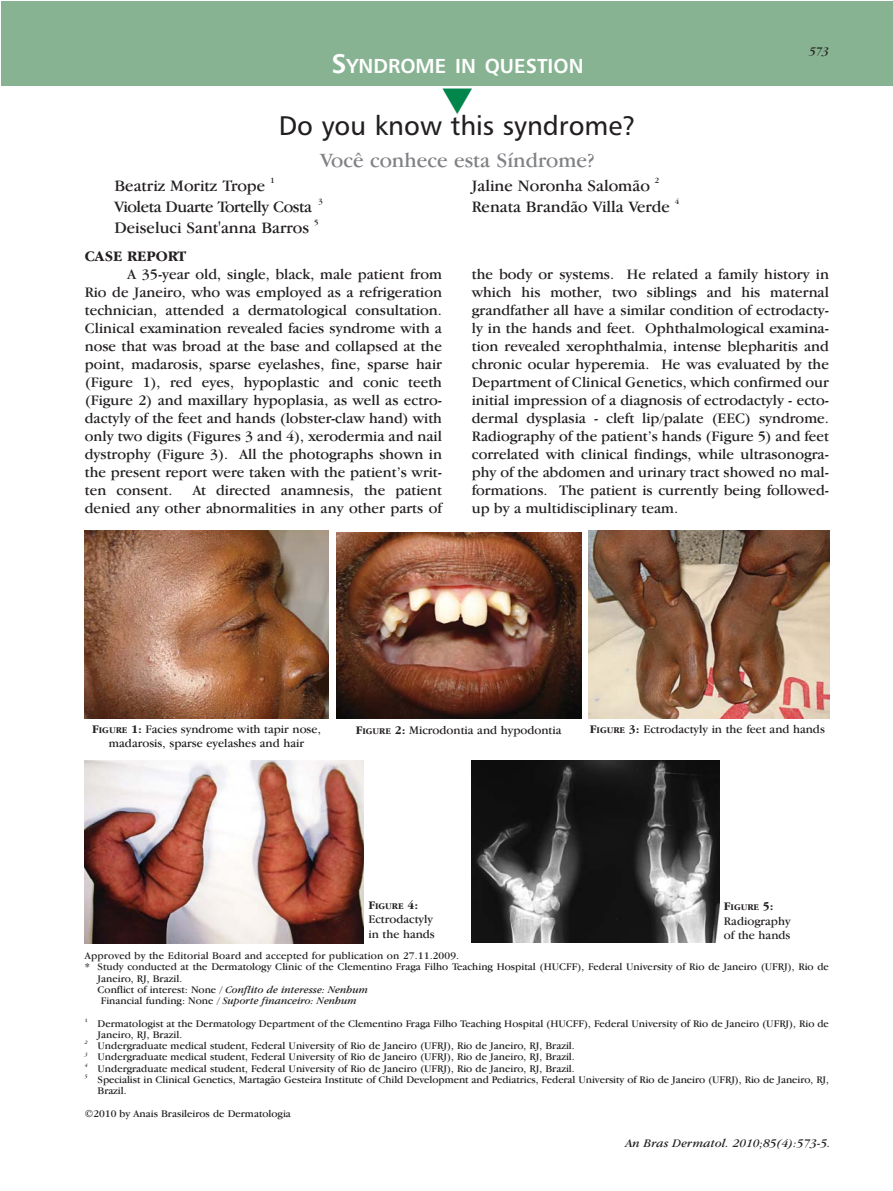
<style>
.page{position:relative;width:893px;height:1191px;background:#fff}
.page>*{position:absolute;margin:0;border:0;box-sizing:border-box;transform-origin:0 0}
.t1{font:27px "Humanist 777 BT Roman B";color:#231f20}
.t2{font:21px "Garamond IT Cby BT";color:#808285}
.t3{font:20.25px "Humanist 777 BT Bold B";color:#fff}
.t4{font:16.5px "Garamond IT Cby BT";color:#231f20}
.t5{font:16.5px "Garamond IT Cby BT";letter-spacing:-.025em;color:#231f20}
.t6{font:15px/18px "Garamond IT Cby BT";color:#231f20;text-align:justify}
.t7{font:700 15px "Garamond IT Cby BT";color:#231f20}
.t8{font:12px/14.2px "Garamond IT Cby BT";color:#231f20}
.t9{font:italic 12px "Garamond IT Cby BT";letter-spacing:.015em;color:#231f20}
.t10{font:10.5px/11.2px "Garamond IT Cby BT";color:#231f20}
.t11{font:italic 10.5px "Garamond IT Cby BT";color:#231f20}
.t12{font:700 9px "Garamond IT Cby BT";color:#231f20}
.t13{font:8.25px "Garamond IT Cby BT";color:#231f20}
.t14{font:italic 5.25px "Garamond IT Cby BT";color:#231f20}
.t15{font:5.25px "Garamond IT Cby BT";color:#231f20}
.s1{font-size:27px}
.s2{font-weight:700}
.s3{font-weight:700;font-size:9px}
.s4{font-size:12px}
.s5{font-style:normal}
</style>
<div class="page">
<div style="left:1px;top:1px;width:891px;height:85px;background:#87b392"></div>
<img style="left:85px;top:530px;width:243px;height:189px">
<img style="left:85px;top:760px;width:278px;height:183px">
<img style="left:472px;top:760px;width:247px;height:183px">
<img style="left:337px;top:532px;width:244px;height:186px">
<img style="left:589px;top:531px;width:240px;height:187px">
<h3 class="t3" style="left:331px;top:58px;width:254px"><span class="s1">S</span>YNDROME IN QUESTION</h3>
<h1 class="t1" style="left:279px;top:115px;width:359px">Do you know this syndrome?</h1>
<h2 class="t2" style="left:321px;top:152px;width:275px">Você conhece esta Síndrome?</h2>
<p class="t4" style="left:115px;top:179px;width:152px">Beatriz Moritz Trope</p>
<p class="t13" style="left:270px;top:178px;width:6px">1</p>
<p class="t4" style="left:472px;top:179px;width:180px">Jaline Noronha Salomão</p>
<p class="t13" style="left:655px;top:178px;width:6px">2</p>
<p class="t5" style="left:115px;top:200px;width:199px">Violeta Duarte Tortelly Costa</p>
<p class="t13" style="left:318px;top:199px;width:6px">3</p>
<p class="t4" style="left:472px;top:200px;width:200px">Renata Brandão Villa Verde</p>
<p class="t13" style="left:675px;top:199px;width:6px">4</p>
<p class="t4" style="left:115px;top:221px;width:196px">Deiseluci Sant'anna Barros</p>
<p class="t13" style="left:314px;top:220px;width:6px">5</p>
<p class="t9" style="left:809px;top:47px;width:21px">573</p>
<p class="t7" style="left:85px;top:251px;width:103px">CASE REPORT</p>
<p class="t6" style="left:85px;top:266px;width:359px;text-indent:43px">A 35-year old, single, black, male patient from Rio de Janeiro, who was employed as a refrigeration technician, attended a dermatological consultation.<br>Clinical examination revealed facies syndrome with a nose that was broad at the base and collapsed at the point, madarosis, sparse eyelashes, fine, sparse hair (Figure 1), red eyes, hypoplastic and conic teeth (Figure 2) and maxillary hypoplasia, as well as ectro&shy;dactyly of the feet and hands (lobster-claw hand) with only two digits (Figures 3 and 4), xerodermia and nail dystrophy (Figure 3). All the photographs shown in the present report were taken with the patient’s writ&shy;ten consent.</p>
<p class="t6" style="left:85px;top:482px;width:359px;text-align:right">At directed anamnesis, the patient<br>denied any other abnormalities in any other parts of</p>
<p class="t6" style="left:472px;top:266px;width:359px">the body or systems. He related a family history in which his mother, two siblings and his maternal grandfather all have a similar condition of ectrodacty&shy;ly in the hands and feet. Ophthalmological examina&shy;tion revealed xerophthalmia, intense blepharitis and chronic ocular hyperemia. He was evaluated by the Department of Clinical Genetics, which confirmed our initial impression of a diagnosis of ectrodactyly - ecto&shy;dermal dysplasia - cleft lip/palate (EEC) syndrome.<br>Radiography of the patient’s hands (Figure 5) and feet correlated with clinical findings, while ultrasonogra&shy;phy of the abdomen and urinary tract showed no mal&shy;formations. The patient is currently being followed&shy;up by a multidisciplinary team.</p>
<p class="t8" style="left:92px;top:723px;width:230px;text-align:center"><span class="s2">F</span><span class="s3">IGURE</span> <span class="s2">1:</span> Facies syndrome with tapir nose, madarosis, sparse eyelashes and hair</p>
<p class="t8" style="left:356px;top:724px;width:207px"><span class="s2">F</span><span class="s3">IGURE</span> <span class="s2">2:</span> Microdontia and hypodontia</p>
<p class="t8" style="left:590px;top:723px;width:236px"><span class="s2">F</span><span class="s3">IGURE</span> <span class="s2">3:</span> Ectrodactyly in the feet and hands</p>
<p class="t12" style="left:368px;top:902px;width:51px"><span class="s4">F</span>IGURE <span class="s4">4:</span></p>
<p class="t8" style="left:368px;top:913px;width:68px">Ectrodactyly in the hands</p>
<p class="t12" style="left:724px;top:904px;width:51px"><span class="s4">F</span>IGURE <span class="s4">5:</span></p>
<p class="t8" style="left:724px;top:914px;width:68px">Radiography of the hands</p>
<p class="t10" style="left:85px;top:951px;width:376px">Approved by the Editorial Board and accepted for publication on 27.11.2009.</p>
<p class="t10" style="left:85px;top:962px;width:746px">* Study conducted at the Dermatology Clinic of the Clementino Fraga Filho Teaching Hospital (HUCFF), Federal University of Rio de Janeiro (UFRJ), Rio de</p>
<p class="t10" style="left:98px;top:973px;width:86px">Janeiro, RJ, Brazil.</p>
<p class="t11" style="left:98px;top:985px;width:272px"><span class="s5">Conflict of interest: None /</span> Conflito de interesse: Nenhum</p>
<p class="t11" style="left:101px;top:996px;width:257px"><span class="s5">Financial funding: None /</span> Suporte financeiro: Nenhum</p>
<p class="t15" style="left:85px;top:1018px;width:4px">1</p>
<p class="t10" style="left:98px;top:1018px;width:733px">Dermatologist at the Dermatology Department of the Clementino Fraga Filho Teaching Hospital (HUCFF), Federal University of Rio de Janeiro (UFRJ), Rio de<br>Janeiro, RJ, Brazil.</p>
<p class="t14" style="left:85px;top:1040px;width:4px">2</p>
<p class="t10" style="left:98px;top:1041px;width:479px">Undergraduate medical student, Federal University of Rio de Janeiro (UFRJ), Rio de Janeiro, RJ, Brazil.</p>
<p class="t14" style="left:85px;top:1052px;width:4px">3</p>
<p class="t10" style="left:98px;top:1052px;width:479px">Undergraduate medical student, Federal University of Rio de Janeiro (UFRJ), Rio de Janeiro, RJ, Brazil.</p>
<p class="t14" style="left:85px;top:1063px;width:4px">4</p>
<p class="t10" style="left:98px;top:1063px;width:479px">Undergraduate medical student, Federal University of Rio de Janeiro (UFRJ), Rio de Janeiro, RJ, Brazil.</p>
<p class="t14" style="left:85px;top:1074px;width:4px">5</p>
<p class="t10" style="left:98px;top:1074px;width:733px">Specialist in Clinical Genetics, Martagão Gesteira Institute of Child Development and Pediatrics, Federal University of Rio de Janeiro (UFRJ), Rio de Janeiro, RJ,<br>Brazil.</p>
<p class="t10" style="left:85px;top:1108px;width:208px">©2010 by Anais Brasileiros de Dermatologia</p>
<p class="t9" style="left:625px;top:1138px;width:207px">An Bras Dermatol. 2010;85(4):573-5.</p>
</div>
